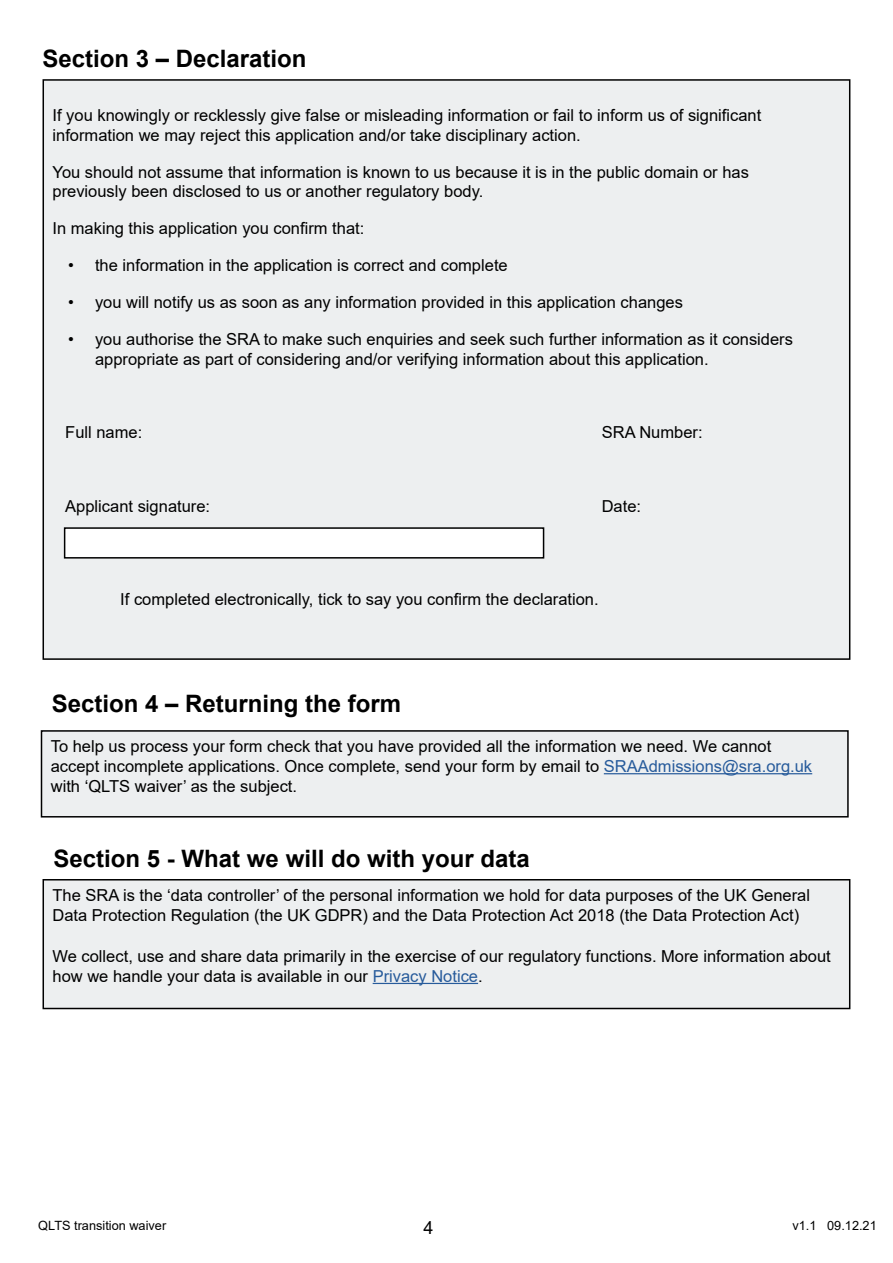
<style>
.page{position:relative;width:893px;height:1263px;background:#fff}
.page>*{position:absolute;margin:0;border:0;box-sizing:border-box;transform-origin:0 0}
.t1{font:700 24px "Arial";color:#000}
.t2{font:18px "Arial";color:#000}
.t3{font:16.5px/19.8px "Arial";color:#000}
.t4{font:12.75px "Arial";color:#000}
.s1{color:#275b9b}
</style>
<div class="page">
<div style="left:43px;top:80px;width:807px;height:579px;background:#edeff0"></div>
<div style="left:65px;top:528px;width:479px;height:30px;background:#fff"></div>
<div style="left:64px;top:527px;width:480px;height:32px;border:2px solid #000"></div>
<div style="left:41px;top:731px;width:807px;height:86px;background:#edeff0"></div>
<hr style="left:604px;top:773px;width:208px;height:1px;background:#275b9b">
<div style="left:41px;top:730px;width:808px;height:87px;border:2px solid #000"></div>
<div style="left:43px;top:880px;width:807px;height:128px;background:#edeff0"></div>
<hr style="left:373px;top:983px;width:105px;height:1px;background:#275b9b">
<div style="left:43px;top:879px;width:807px;height:130px;border:2px solid #000"></div>
<h1 class="t1" style="left:43px;top:42px;width:266px">Section 3 – Declaration</h1>
<p class="t3" style="left:53px;top:105px;width:710px">If you knowingly or recklessly give false or misleading information or fail to inform us of significant information we may reject this application and/or take disciplinary action.</p>
<p class="t3" style="left:53px;top:162px;width:698px">You should not assume that information is known to us because it is in the public domain or has previously been disclosed to us or another regulatory body.</p>
<p class="t3" style="left:53px;top:218px;width:313px">In making this application you confirm that:</p>
<p class="t3" style="left:68px;top:255px;width:441px">• the information in the application is correct and complete</p>
<p class="t3" style="left:68px;top:292px;width:616px">• you will notify us as soon as any information provided in this application changes</p>
<p class="t3" style="left:95px;top:329px;width:699px;text-indent:-27px">• you authorise the SRA to make such enquiries and seek such further information as it considers appropriate as part of considering and/or verifying information about this application.</p>
<p class="t3" style="left:65px;top:422px;width:79px">Full name:</p>
<p class="t3" style="left:602px;top:422px;width:102px">SRA Number:</p>
<p class="t3" style="left:65px;top:496px;width:146px">Applicant signature:</p>
<p class="t3" style="left:602px;top:496px;width:41px">Date:</p>
<p class="t3" style="left:120px;top:589px;width:480px">If completed electronically, tick to say you confirm the declaration.</p>
<h1 class="t1" style="left:52px;top:686px;width:351px">Section 4 – Returning the form</h1>
<p class="t3" style="left:51px;top:736px;width:763px">To help us process your form check that you have provided all the information we need. We cannot accept incomplete applications. Once complete, send your form by email to <span class="s1">SRAAdmissions@sra.org.uk </span>with ‘QLTS waiver’ as the subject.</p>
<h1 class="t1" style="left:54px;top:841px;width:478px">Section 5 - What we will do with your data</h1>
<p class="t3" style="left:53px;top:885px;width:759px">The SRA is the ‘data controller’ of the personal information we hold for data purposes of the UK General<br>Data Protection Regulation (the UK GDPR) and the Data Protection Act 2018 (the Data Protection Act)</p>
<p class="t3" style="left:53px;top:946px;width:780px">We collect, use and share data primarily in the exercise of our regulatory functions. More information about how we handle your data is available in our <span class="s1">Privacy Notice</span>.</p>
<p class="t4" style="left:38px;top:1216px;width:130px">QLTS transition waiver</p>
<p class="t2" style="left:423px;top:1215px;width:12px">4</p>
<p class="t4" style="left:792px;top:1216px;width:86px">v1.1 09.12.21</p>
</div>
